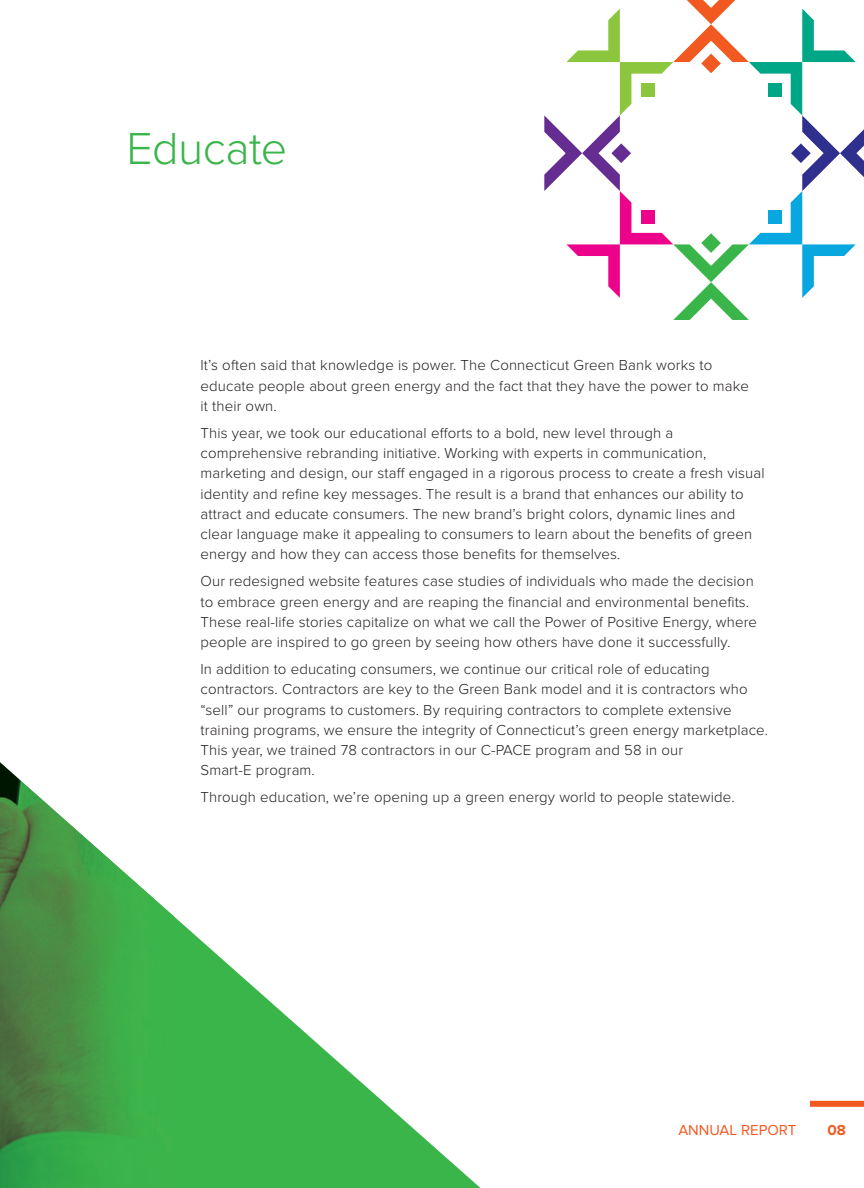
<style>
.page{position:relative;width:864px;height:1188px;background:#fff}
.page>*{position:absolute;margin:0;border:0;box-sizing:border-box;transform-origin:0 0}
.t1{font:300 46.5px "Proxima Nova";letter-spacing:-.01em;color:#3ab54a}
.t2{font:300 15px/20.2px "Proxima Nova";letter-spacing:.01em;color:#231f20}
.t3{font:15px "Proxima Nova";color:#f15921}
.t4{font:700 15px "Proxima Nova";color:#f15921}
</style>
<div class="page">
<svg style="left:175px;top:917px;width:305px;height:271px;fill:#3ab54a"></svg>
<img style="left:0;top:762px;width:175px;height:426px">
<div style="left:810px;top:1101px;width:54px;height:6px;background:#f15921"></div>
<svg style="left:544px;top:0;width:320px;height:320px"></svg>
<div style="left:768px;top:210px;width:14px;height:14px;background:#08a7e0"></div>
<p class="t1" style="left:126px;top:122px;width:162px">Educate</p>
<p class="t2" style="left:201px;top:355px;width:550px">It’s often said that knowledge is power. The Connecticut Green Bank works to educate people about green energy and the fact that they have the power to make it their own.</p>
<p class="t2" style="left:201px;top:423px;width:566px">This year, we took our educational efforts to a bold, new level through a comprehensive rebranding initiative. Working with experts in communication, marketing and design, our staff engaged in a rigorous process to create a fresh visual identity and refine key messages. The result is a brand that enhances our ability to attract and educate consumers. The new brand’s bright colors, dynamic lines and clear language make it appealing to consumers to learn about the benefits of green energy and how they can access those benefits for themselves.</p>
<p class="t2" style="left:201px;top:571px;width:558px">Our redesigned website features case studies of individuals who made the decision to embrace green energy and are reaping the financial and environmental benefits.<br>These real-life stories capitalize on what we call the Power of Positive Energy, where people are inspired to go green by seeing how others have done it successfully.</p>
<p class="t2" style="left:201px;top:659px;width:569px">In addition to educating consumers, we continue our critical role of educating contractors. Contractors are key to the Green Bank model and it is contractors who “sell” our programs to customers. By requiring contractors to complete extensive training programs, we ensure the integrity of Connecticut’s green energy marketplace.<br>This year, we trained 78 contractors in our C-PACE program and 58 in our<br>Smart-E program.</p>
<p class="t2" style="left:201px;top:787px;width:536px">Through education, we’re opening up a green energy world to people statewide.</p>
<p class="t3" style="left:678px;top:1121px;width:120px">ANNUAL REPORT</p>
<p class="t4" style="left:828px;top:1121px;width:20px">08</p>
</div>
